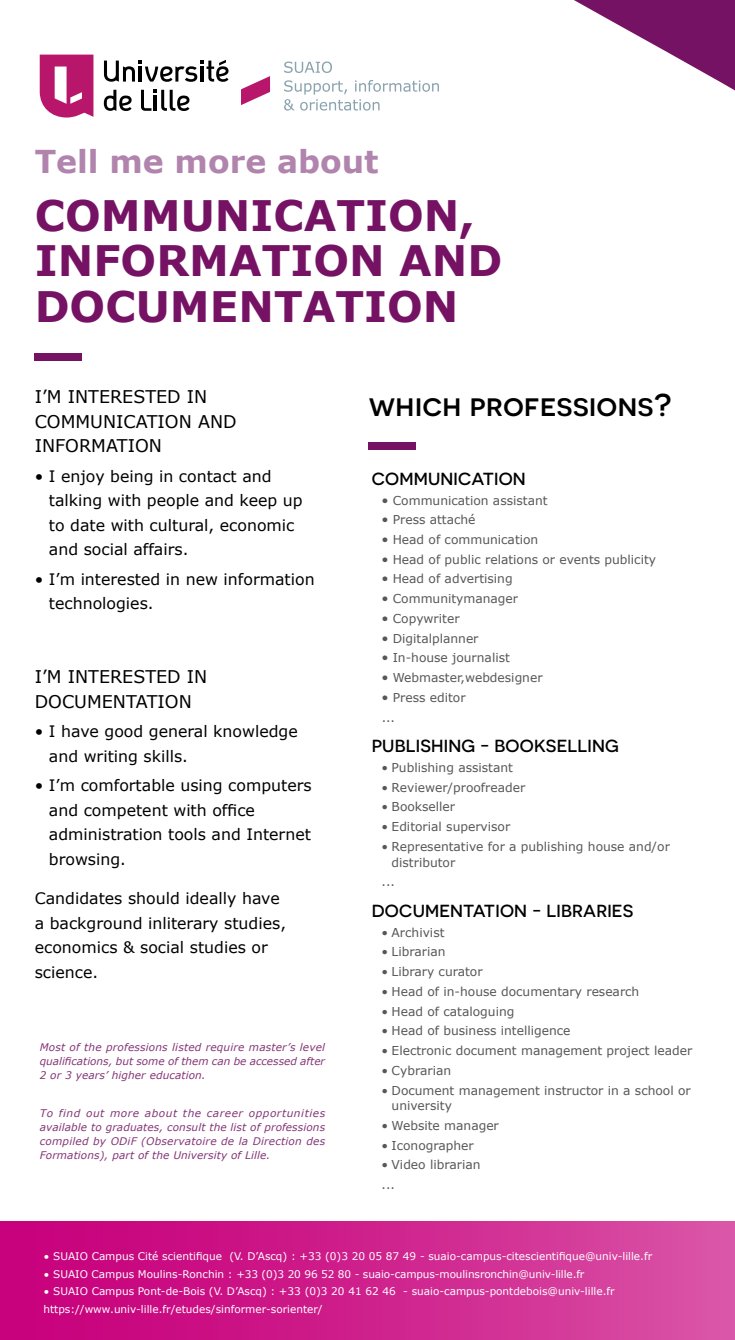
<style>
.page{position:relative;width:735px;height:1340px;background:#fff}
.page>*{position:absolute;margin:0;border:0;box-sizing:border-box;transform-origin:0 0}
.t1{font:700 42px/45.5px "Verdana";color:#751264}
.t2{font:500 31.5px "Novecentosanswide";color:#000}
.t3{font:700 31.5px "Verdana";color:#b184ad}
.t4{font:17.5px/24.5px "Verdana";color:#000}
.t5{font:500 17.5px "Novecentosanswide";letter-spacing:.01em;color:#000}
.t6{font:15.75px/24.5px "Verdana";color:#000}
.t7{font:12.25px/19.8px "Verdana";color:#575756}
.t8{font:10.5px/17.5px "Verdana";color:#fff}
.t9{font:italic 10.5px/14px "Verdana";letter-spacing:.01em;color:#853576;text-align:justify}
.s1{font-size:13.12px}
.s2{font-family:"Lato"}
</style>
<div class="page">
<svg style="left:574px;top:0;width:160px;height:90px"></svg>
<div style="left:368px;top:442px;width:47px;height:8px;background:#751264"></div>
<div style="left:35px;top:353px;width:47px;height:8px;background:#751264"></div>
<div style="left:0;top:1221px;width:734px;height:118px;background:linear-gradient(to right,#c60078,#d951a5)"></div>
<svg style="left:241px;top:76px;width:29px;height:29px"></svg>
<svg style="left:40px;top:55px;width:53px;height:62px"></svg>
<svg style="left:104px;top:90px;width:28px;height:21px"></svg>
<svg style="left:141px;top:90px;width:48px;height:21px"></svg>
<svg style="left:104px;top:60px;width:124px;height:22px"></svg>
<svg style="left:284px;top:61px;width:48px;height:12px"></svg>
<svg style="left:284px;top:80px;width:154px;height:31px"></svg>
<h2 class="t3" style="left:35px;top:139px;width:345px">Tell me more about</h2>
<h1 class="t1" style="left:35px;top:192px;width:468px">COMMUNICATION,<br>INFORMATION AND<br>DOCUMENTATION</h1>
<h3 class="t4" style="left:35px;top:384px;width:203px">I’M INTERESTED IN<br>COMMUNICATION AND<br>INFORMATION</h3>
<p class="t6" style="left:49px;top:463px;width:255px;text-indent:-14px">• I enjoy being in contact and talking with people and keep up to date with cultural, economic and social affairs.</p>
<p class="t6" style="left:49px;top:566px;width:267px;text-indent:-14px">• I’m interested in new information technologies.</p>
<h3 class="t4" style="left:35px;top:664px;width:174px">I’M INTERESTED IN<br>DOCUMENTATION</h3>
<p class="t6" style="left:49px;top:719px;width:250px;text-indent:-14px">• I have good general knowledge and writing skills.</p>
<p class="t6" style="left:49px;top:773px;width:264px;text-indent:-14px">• I’m comfortable using computers and competent with office administration tools and Internet browsing.</p>
<p class="t6" style="left:35px;top:886px;width:253px">Candidates should ideally have a background inliterary studies, economics &amp; social studies or science.</p>
<p class="t9" style="left:40px;top:1039px;width:287px">Most of the professions listed require master’s level qualifications, but some of them can be accessed after 2 or 3 years’ higher education.</p>
<p class="t9" style="left:40px;top:1105px;width:287px">To find out more about the career opportunities available to graduates, consult the list of professions compiled by ODiF (Observatoire de la Direction des Formations), part of the University of Lille.</p>
<h2 class="t2" style="left:368px;top:386px;width:304px">which professions?</h2>
<h3 class="t5" style="left:371px;top:468px;width:155px">COMMUNICATION</h3>
<p class="t7" style="left:381px;top:490px;width:167px"><span class="s1">•</span> Communication assistant</p>
<p class="t7" style="left:381px;top:510px;width:95px"><span class="s1">•</span> Press attaché</p>
<p class="t7" style="left:381px;top:529px;width:158px"><span class="s1">•</span> Head of communication</p>
<p class="t7" style="left:381px;top:549px;width:276px"><span class="s1">•</span> Head of public relations or events publicity</p>
<p class="t7" style="left:381px;top:569px;width:132px"><span class="s1">•</span> Head of advertising</p>
<p class="t7" style="left:381px;top:588px;width:138px"><span class="s1">•</span> Communitymanager</p>
<p class="t7" style="left:381px;top:608px;width:79px"><span class="s1">•</span> Copywriter</p>
<p class="t7" style="left:381px;top:628px;width:98px"><span class="s1">•</span> Digitalplanner</p>
<p class="t7" style="left:381px;top:648px;width:130px"><span class="s1">•</span> In-house journalist</p>
<p class="t7" style="left:381px;top:667px;width:162px"><span class="s1">•</span> Webmaster,webdesigner</p>
<p class="t7" style="left:381px;top:687px;width:85px"><span class="s1">•</span> Press editor ...</p>
<h3 class="t5" style="left:371px;top:735px;width:249px">PUBLISHING - BOOKSELLING</h3>
<p class="t7" style="left:381px;top:757px;width:133px">• Publishing assistant</p>
<p class="t7" style="left:381px;top:777px;width:145px">• Reviewer/proofreader</p>
<p class="t7" style="left:381px;top:797px;width:75px">• Bookseller</p>
<p class="t7" style="left:381px;top:816px;width:130px">• Editorial supervisor</p>
<p class="t7" style="left:391px;top:838px;width:280px;line-height:15.8px;text-indent:-10px">• Representative for a publishing house and/or distributor</p>
<p class="t7" style="left:381px;top:871px;width:15px">...</p>
<h3 class="t5" style="left:371px;top:900px;width:263px">DOCUMENTATION - LIBRARIES</h3>
<p class="t7" style="left:381px;top:922px;width:64px">• Archivist</p>
<p class="t7" style="left:381px;top:941px;width:65px">• Librarian</p>
<p class="t7" style="left:381px;top:961px;width:102px">• Library curator</p>
<p class="t7" style="left:381px;top:981px;width:259px">• Head of in-house documentary research</p>
<p class="t7" style="left:381px;top:1001px;width:134px">• Head of cataloguing</p>
<p class="t7" style="left:381px;top:1020px;width:190px">• Head of business intelligence</p>
<p class="t7" style="left:381px;top:1040px;width:312px">• Electronic document management project leader</p>
<p class="t7" style="left:381px;top:1060px;width:71px">• Cybrarian</p>
<p class="t7" style="left:391px;top:1082px;width:300px;line-height:15.8px;text-indent:-10px">• Document management instructor in a school or university</p>
<p class="t7" style="left:381px;top:1115px;width:119px">• Website manager</p>
<p class="t7" style="left:381px;top:1135px;width:94px">• Iconographer</p>
<p class="t7" style="left:381px;top:1154px;width:100px">• Video librarian ...</p>
<p class="t8" style="left:43px;top:1247px;width:610px"><span class="s2">•</span> SUAIO Campus Cité scientifique (V. D’Ascq) : +33 (0)3 20 05 87 49 - suaio-campus-citescientifique@univ-lille.fr</p>
<p class="t8" style="left:43px;top:1264px;width:542px"><span class="s2">•</span> SUAIO Campus Moulins-Ronchin : +33 (0)3 20 96 52 80 - suaio-campus-moulinsronchin@univ-lille.fr</p>
<p class="t8" style="left:43px;top:1282px;width:572px"><span class="s2">•</span> SUAIO Campus Pont-de-Bois (V. D’Ascq) : +33 (0)3 20 41 62 46 - suaio-campus-pontdebois@univ-lille.fr https://www.univ-lille.fr/etudes/sinformer-sorienter/</p>
</div>
